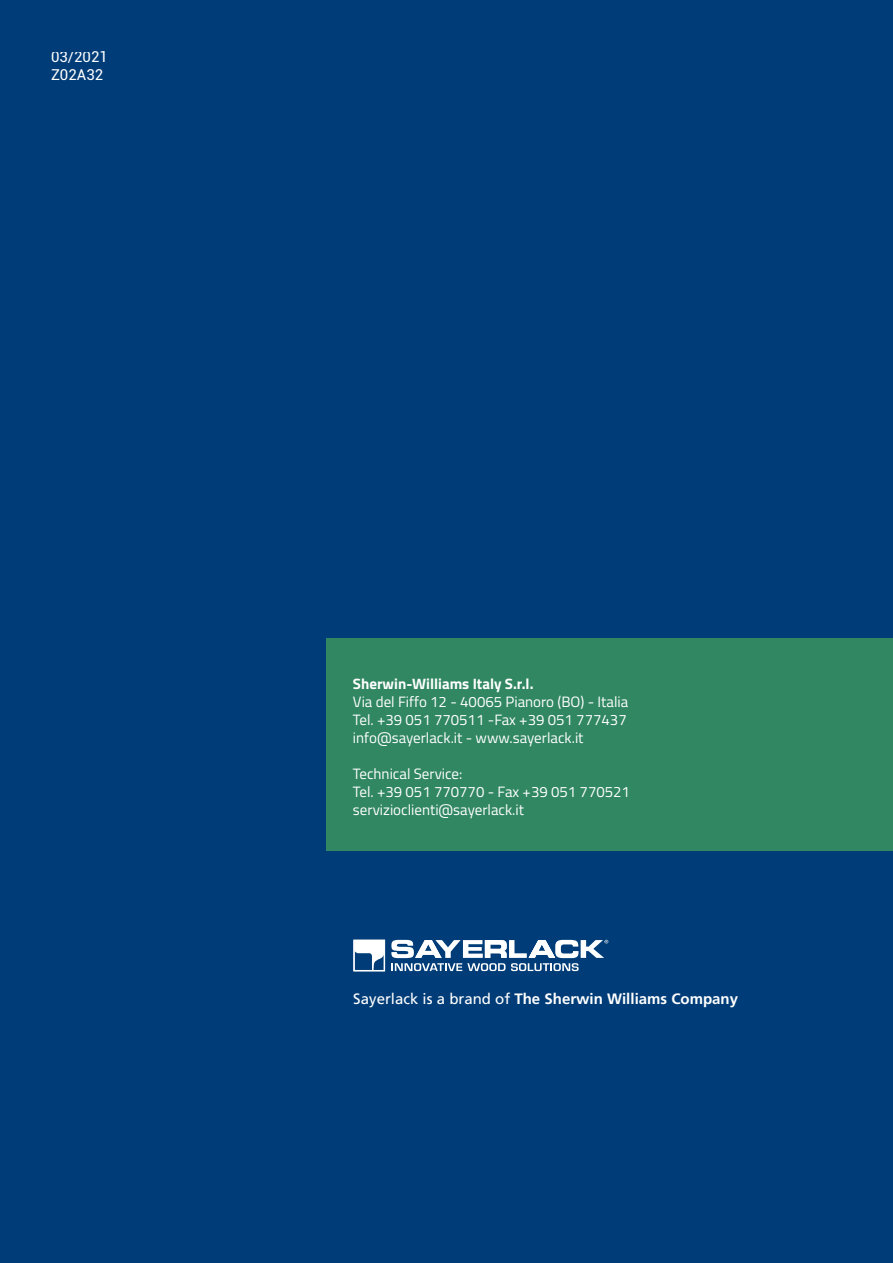
<style>
.page{position:relative;width:893px;height:1263px;background:#003d78}
.page>*{position:absolute;margin:0;border:0;box-sizing:border-box;transform-origin:0 0}
.t1{font:15px/18px "Titillium";color:#fff;text-align:justify}
.t2{font:700 15px "Frutiger LT Std";color:#fff}
.t3{font:700 15px "Titillium";color:#fff}
.t4{font:15px/18px "Roboto";color:#fff}
.s1{font-weight:400}
</style>
<div class="page">
<div style="left:327px;top:638px;width:566px;height:213px;background:#308762"></div>
<svg style="left:391px;top:940px;width:217px;height:31px"></svg>
<svg style="left:356px;top:942px;width:27px;height:27px"></svg>
<div style="left:353px;top:940px;width:32px;height:31px;border:1px solid #fff"></div>
<div style="left:354px;top:940px;width:31px;height:31px;border:1px solid #fff"></div>
<p class="t4" style="left:51px;top:47px;width:58px">03/2021<br>Z02A32</p>
<p class="t3" style="left:353px;top:672px;width:182px">Sherwin-Williams Italy S.r.l.</p>
<p class="t1" style="left:353px;top:691px;width:277px">Via del Fiffo 12 - 40065 Pianoro (BO) - Italia Tel. +39 051 770511 -Fax +39 051 777437 info@sayerlack.it - www.sayerlack.it</p>
<p class="t1" style="left:353px;top:763px;width:279px;text-align:left">Technical Service:<br>Tel. +39 051 770770 - Fax +39 051 770521 servizioclienti@sayerlack.it</p>
<p class="t2" style="left:353px;top:990px;width:386px"><span class="s1">Sayerlack is a brand of</span> The Sherwin Williams Company</p>
</div>
